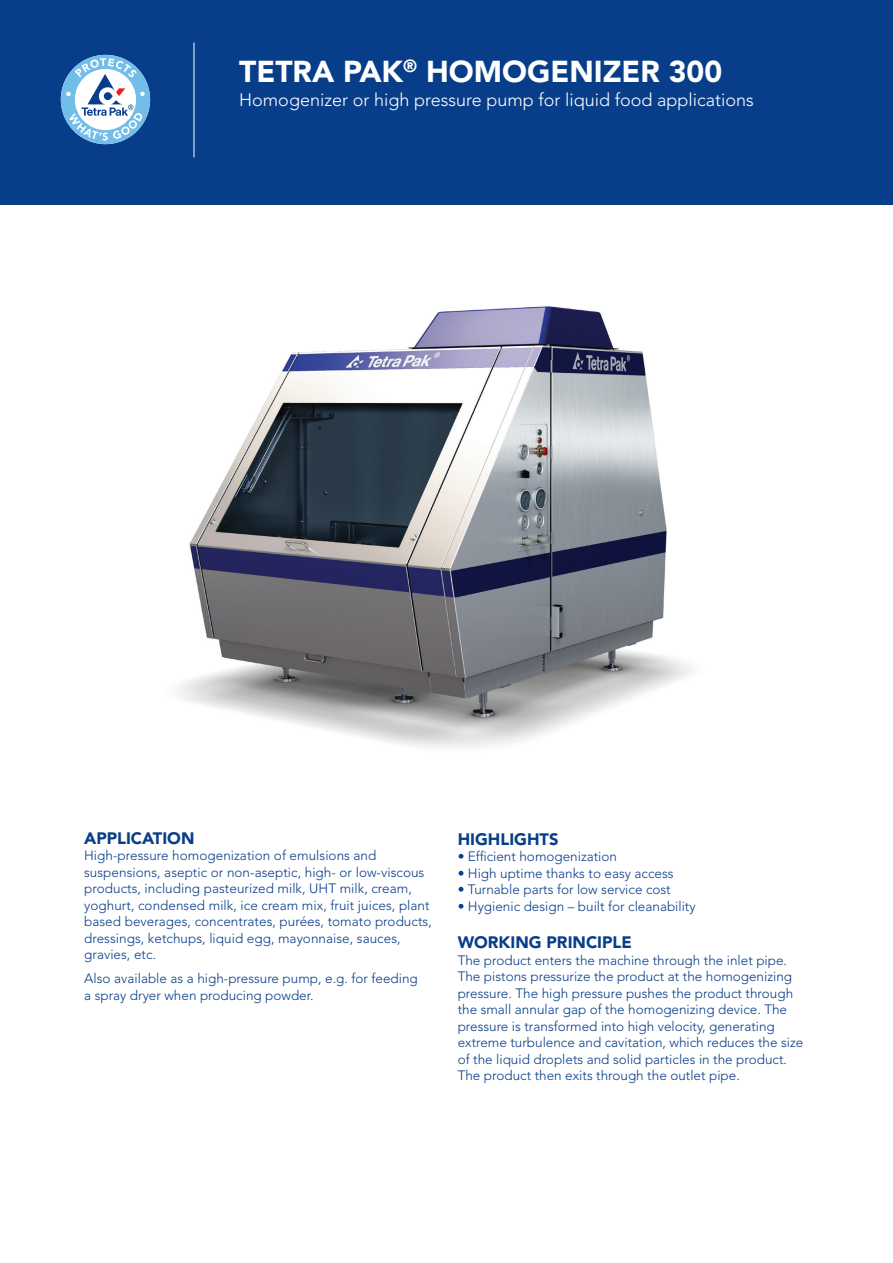
<style>
.page{position:relative;width:893px;height:1263px;background:#fff}
.page>*{position:absolute;margin:0;border:0;box-sizing:border-box;transform-origin:0 0}
.t1{font:900 30px "Avenir LT Std";color:#fff}
.t2{font:300 18px "Avenir LT Std";color:#fff}
.t3{font:900 16.5px "Avenir LT Std";color:#083e89}
.t4{font:300 13.5px/16.5px "Avenir LT Std";color:#083e89}
</style>
<div class="page">
<img style="left:0;top:204px;width:893px;height:545px">
<div style="left:0;top:0;width:893px;height:204px;background:#083e89"></div>
<hr style="left:194px;top:43px;width:1px;height:114px;background:#fff">
<svg style="left:61px;top:55px;width:89px;height:89px"></svg>
<h1 class="t1" style="left:239px;top:54px;width:484px">TETRA PAK<sup>®</sup> HOMOGENIZER 300</h1>
<h2 class="t2" style="left:239px;top:89px;width:516px">Homogenizer or high pressure pump for liquid food applications</h2>
<p class="t3" style="left:84px;top:828px;width:112px">APPLICATION</p>
<p class="t4" style="left:84px;top:848px;width:349px">High-pressure homogenization of emulsions and suspensions, aseptic or non-aseptic, high- or low-viscous products, including pasteurized milk, UHT milk, cream, yoghurt, condensed milk, ice cream mix, fruit juices, plant based beverages, concentrates, purées, tomato products, dressings, ketchups, liquid egg, mayonnaise, sauces, gravies, etc.</p>
<p class="t4" style="left:84px;top:971px;width:335px">Also available as a high-pressure pump, e.g. for feeding a spray dryer when producing powder.</p>
<p class="t3" style="left:458px;top:829px;width:102px">HIGHLIGHTS</p>
<p class="t4" style="left:458px;top:848px;width:161px">• Efficient homogenization</p>
<p class="t4" style="left:458px;top:865px;width:217px">• High uptime thanks to easy access</p>
<p class="t4" style="left:458px;top:881px;width:215px">• Turnable parts for low service cost</p>
<p class="t4" style="left:458px;top:898px;width:240px">• Hygienic design – built for cleanability</p>
<p class="t3" style="left:458px;top:932px;width:176px">WORKING PRINCIPLE</p>
<p class="t4" style="left:458px;top:952px;width:347px">The product enters the machine through the inlet pipe.<br>The pistons pressurize the product at the homogenizing pressure. The high pressure pushes the product through the small annular gap of the homogenizing device. The pressure is transformed into high velocity, generating extreme turbulence and cavitation, which reduces the size of the liquid droplets and solid particles in the product.<br>The product then exits through the outlet pipe.</p>
</div>
